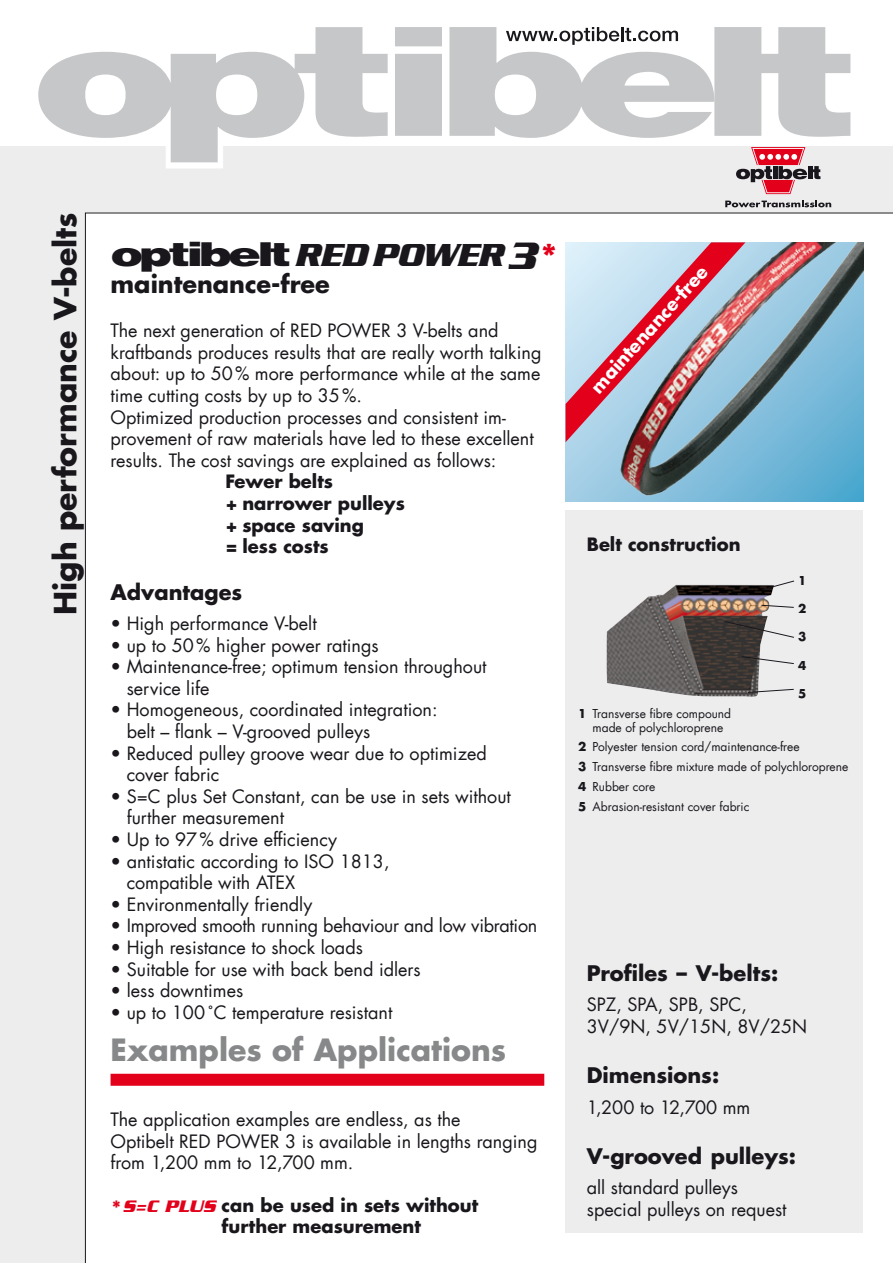
<style>
.page{position:relative;width:893px;height:1263px;background:#fff}
.page>*{position:absolute;margin:0;border:0;box-sizing:border-box;transform-origin:0 0}
.t1{font:900 33px "Helvetica Com";letter-spacing:-.08em;color:#1a171c;scale:1.5 1}
.t2{font:700 30px "Futura Com";color:#1a171c}
.t3{font:700 30px "Futura Com";color:#87888a}
.t4{font:700 24px "Futura Com";color:#1a171c}
.t5{font:700 21px "Futura Com";color:#1a171c}
.t6{font:18px/21.6px "Futura Com";color:#1a171c}
.t7{font:700 18px/21.6px "Futura Com";color:#1a171c}
.t8{font:700 18px "Futura Com";color:#fff}
.t9{font:12px/20px "Futura Com";color:#1a171c;text-align:center}
.t10{font:700 12px "Futura Com";color:#1a171c}
.s1{font-family:"Serpentine D";font-weight:700;font-style:italic}
.s2{font-family:"Serpentine D";font-weight:700;font-style:italic;font-size:39.6px}
.s3{font-family:"Serpentine D";font-weight:700;color:#e2001a}
.s4{font-family:"Serpentine";color:#e2001a}
.s5{font-family:"Serpentine";font-style:italic;color:#e2001a}
.s6{font-weight:700}
</style>
<div class="page">
<div style="left:0;top:147px;width:893px;height:1116px;background:#ededee"></div>
<div style="left:85px;top:213px;width:808px;height:1050px;background:#fff"></div>
<svg style="left:813px;top:166px;width:7px;height:13px"></svg>
<hr style="left:808px;top:166px;width:4px;height:13px;background:#1a171c">
<svg style="left:725px;top:201px;width:106px;height:6px"></svg>
<svg style="left:736px;top:147px;width:71px;height:47px"></svg>
<div style="left:166px;top:121px;width:57px;height:47px;background:linear-gradient(to right,#fff,#fff);border:1px solid #fff"></div>
<svg style="left:395px;top:27px;width:47px;height:109px;background:#c9cacc"></svg>
<svg style="left:38px;top:27px;width:350px;height:135px;fill:#c6c7c9"></svg>
<svg style="left:449px;top:27px;width:401px;height:111px"></svg>
<img style="left:566px;top:242px;width:297px;height:260px">
<svg style="left:566px;top:242px;width:179px;height:200px;background:#ba9fb0"></svg>
<div style="left:111px;top:1074px;width:433px;height:12px;background:#e2001a"></div>
<div style="left:566px;top:510px;width:297px;height:723px;background:#ededee"></div>
<img style="left:607px;top:585px;width:166px;height:112px">
<svg style="left:762px;top:580px;width:33px;height:10px"></svg>
<svg style="left:761px;top:604px;width:33px;height:4px"></svg>
<svg style="left:741px;top:656px;width:53px;height:8px"></svg>
<svg style="left:747px;top:688px;width:47px;height:5px"></svg>
<svg style="left:724px;top:621px;width:70px;height:17px"></svg>
<h2 class="t2" style="left:42px;top:615px;width:404px;rotate:-90deg">High performance V-belts</h2>
<h1 class="t1" style="left:111px;top:233px;width:299px">optibelt<span class="s1">RED POWER</span> <span class="s2">3</span> <span class="s3">*</span></h1>
<h3 class="t4" style="left:111px;top:266px;width:221px">maintenance-free</h3>
<p class="t6" style="left:111px;top:320px;width:432px">The next generation of RED POWER 3 V-belts and kraftbands produces results that are really worth talking about: up to 50% more performance while at the same time cutting costs by up to 35%.<br>Optimized production processes and consistent im&shy;provement of raw materials have led to these excellent results. The cost savings are explained as follows:</p>
<p class="t7" style="left:225px;top:470px;width:181px">Fewer belts<br>+ narrower pulleys + space saving<br>= less costs</p>
<p class="t5" style="left:111px;top:576px;width:133px">Advantages</p>
<p class="t6" style="left:111px;top:612px;width:208px">• High performance V-belt</p>
<p class="t6" style="left:111px;top:634px;width:270px">• up to 50% higher power ratings</p>
<p class="t6" style="left:127px;top:655px;width:361px;text-indent:-16px">• Maintenance-free; optimum tension throughout service life</p>
<p class="t6" style="left:127px;top:699px;width:312px;text-indent:-16px">• Homogeneous, coordinated integration: belt – flank – V-grooved pulleys</p>
<p class="t6" style="left:127px;top:742px;width:361px;text-indent:-16px">• Reduced pulley groove wear due to optimized cover fabric</p>
<p class="t6" style="left:127px;top:785px;width:386px;text-indent:-16px">• S=C plus Set Constant, can be use in sets without further measurement</p>
<p class="t6" style="left:111px;top:828px;width:228px">• Up to 97% drive efficiency</p>
<p class="t6" style="left:127px;top:850px;width:264px;text-indent:-16px">• antistatic according to ISO 1813, compatible with ATEX</p>
<p class="t6" style="left:111px;top:893px;width:203px">• Environmentally friendly</p>
<p class="t6" style="left:111px;top:915px;width:428px">• Improved smooth running behaviour and low vibration</p>
<p class="t6" style="left:111px;top:936px;width:254px">• High resistance to shock loads</p>
<p class="t6" style="left:111px;top:958px;width:312px">• Suitable for use with back bend idlers</p>
<p class="t6" style="left:111px;top:979px;width:134px">• less downtimes</p>
<p class="t6" style="left:111px;top:1001px;width:283px">• up to 100˚C temperature resistant</p>
<h2 class="t3" style="left:111px;top:1026px;width:397px">Examples of Applications</h2>
<p class="t6" style="left:111px;top:1108px;width:428px">The application examples are endless, as the<br>Optibelt RED POWER 3 is available in lengths ranging from 1,200 mm to 12,700 mm.</p>
<p class="t7" style="left:222px;top:1193px;width:258px;text-indent:-111px"><span class="s4">*</span><span class="s5">S=C PLUS</span> can be used in sets without further measurement</p>
<p class="t8" style="left:584px;top:381px;width:166px;rotate:-48deg">maintenance-free</p>
<p class="t7" style="left:587px;top:532px;width:155px">Belt construction</p>
<p class="t10" style="left:798px;top:571px;width:10px">1</p>
<p class="t10" style="left:798px;top:599px;width:10px">2</p>
<p class="t10" style="left:798px;top:628px;width:10px">3</p>
<p class="t10" style="left:798px;top:656px;width:10px">4</p>
<p class="t10" style="left:798px;top:684px;width:10px">5</p>
<p class="t9" style="left:578px;top:707px;width:154px;line-height:13.5px"><span class="s6">1</span> Transverse fibre compound made of polychloroprene</p>
<p class="t9" style="left:578px;top:737px;width:271px;text-align:left"><span class="s6">2</span> Polyester tension cord/maintenance-free<br><span class="s6">3</span> Transverse fibre mixture made of polychloroprene <span class="s6">4</span> Rubber core<br><span class="s6">5</span> Abrasion-resistant cover fabric</p>
<p class="t5" style="left:587px;top:957px;width:193px">Profiles – V-belts:</p>
<p class="t6" style="left:587px;top:993px;width:222px">SPZ, SPA, SPB, SPC,<br>3V/9N, 5V/15N, 8V/25N</p>
<p class="t5" style="left:587px;top:1059px;width:134px">Dimensions:</p>
<p class="t6" style="left:587px;top:1096px;width:165px">1,200 to 12,700 mm</p>
<p class="t5" style="left:587px;top:1140px;width:211px">V-grooved pulleys:</p>
<p class="t6" style="left:587px;top:1177px;width:201px">all standard pulleys special pulleys on request</p>
</div>
